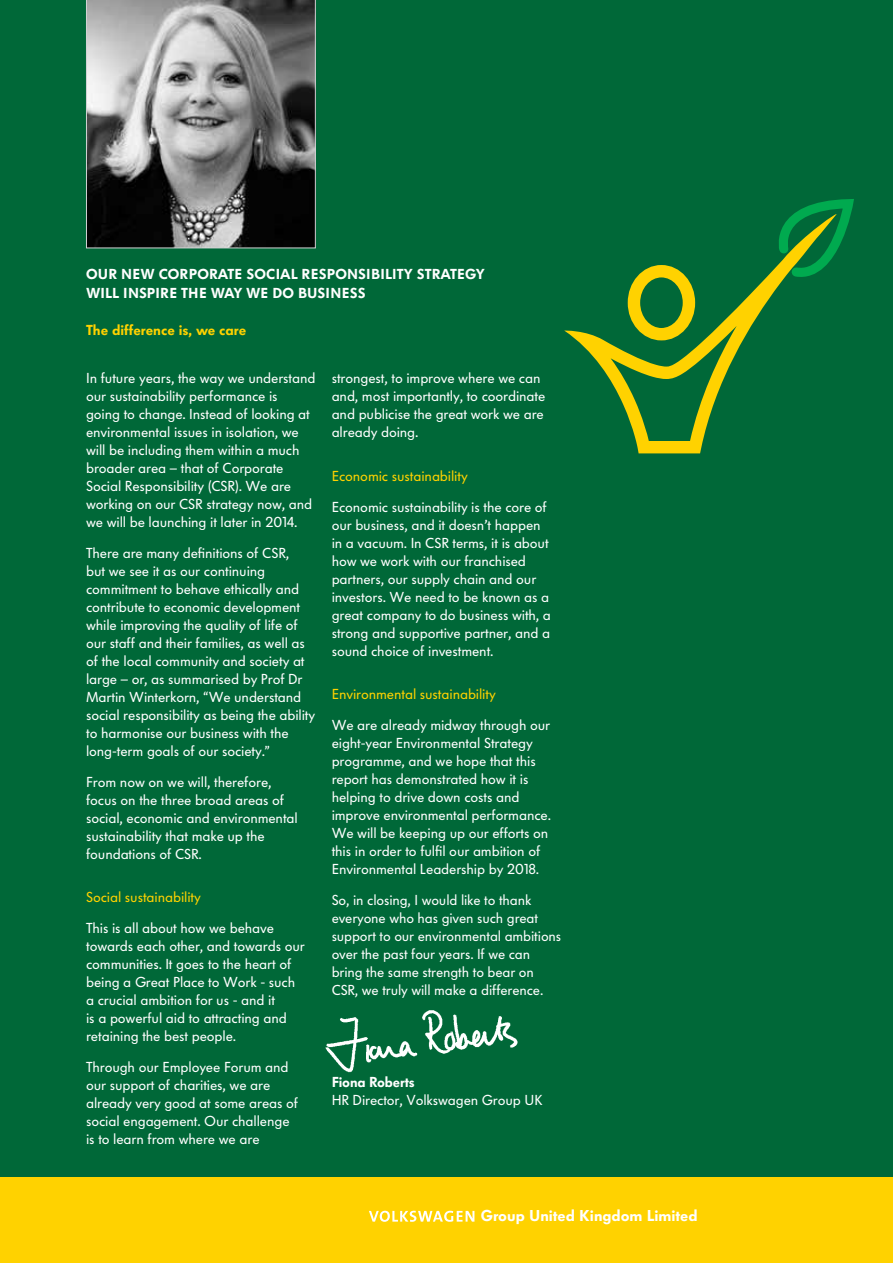
<style>
.page{position:relative;width:893px;height:1263px;background:#006838}
.page>*{position:absolute;margin:0;border:0;box-sizing:border-box;transform-origin:0 0}
.t1{font:900 15.45px "VW Headline";color:#fff}
.t2{font:14.25px/18px "VW Headline";letter-spacing:-.01em;color:#fff}
.t3{font:900 14.25px "VW Headline";letter-spacing:-.01em;color:#fff}
.t4{font:14.25px "VW Headline";letter-spacing:-.01em;color:#ffd200}
.t5{font:900 14.25px "VW Headline";color:#ffd200}
</style>
<div class="page">
<div style="left:0;top:1178px;width:893px;height:85px;background:#ffd200"></div>
<svg style="left:369px;top:1211px;width:105px;height:11px"></svg>
<svg style="left:564px;top:265px;width:219px;height:188px"></svg>
<svg style="left:773px;top:204px;width:80px;height:76px"></svg>
<div style="left:628px;top:265px;width:67px;height:75px;border:12px solid #ffd200;border-radius:50%"></div>
<img style="left:325px;top:1010px;width:193px;height:63px">
<svg style="left:86px;top:0;width:230px;height:248px;background:#757575"></svg>
<p class="t3" style="left:86px;top:265px;width:47px">OUR NEW</p>
<p class="t3" style="left:159px;top:265px;width:20px">CORPORATE</p>
<p class="t3" style="left:246px;top:265px;width:18px">SOCIAL</p>
<p class="t3" style="left:302px;top:265px;width:18px">RESPONSIBILITY</p>
<p class="t3" style="left:417px;top:265px;width:10px">STRATEGY</p>
<p class="t3" style="left:86px;top:285px;width:10px">WILL</p>
<p class="t3" style="left:123px;top:285px;width:9px">INSPIRE</p>
<p class="t3" style="left:181px;top:285px;width:10px">THE</p>
<p class="t3" style="left:211px;top:285px;width:12px">WAY</p>
<p class="t3" style="left:246px;top:285px;width:62px">WE DO BUSINESS</p>
<p class="t5" style="left:86px;top:321px;width:162px">THE DIFFERENCE IS, WE CARE</p>
<p class="t2" style="left:86px;top:370px;width:231px">In future years, the way we understand our sustainability performance is<br>going to change. Instead of looking at environmental issues in isolation, we will be including them within a much broader area – that of Corporate Social Responsibility (CSR). We are working on our CSR strategy now, and we will be launching it later in 2014.</p>
<p class="t2" style="left:86px;top:544px;width:231px">There are many definitions of CSR,<br>but we see it as our continuing commitment to behave ethically and contribute to economic development while improving the quality of life of our staff and their families, as well as of the local community and society at large – or, as summarised by Prof Dr Martin Winterkorn, “We understand social responsibility as being the ability to harmonise our business with the long-term goals of our society.”</p>
<p class="t2" style="left:86px;top:773px;width:213px">From now on we will, therefore, focus on the three broad areas of social, economic and environmental sustainability that make up the foundations of CSR.</p>
<p class="t4" style="left:86px;top:889px;width:116px">Social sustainability</p>
<p class="t2" style="left:86px;top:919px;width:220px">This is all about how we behave towards each other, and towards our communities. It goes to the heart of being a Great Place to Work - such a crucial ambition for us - and it<br>is a powerful aid to attracting and retaining the best people.</p>
<p class="t2" style="left:86px;top:1058px;width:214px">Through our Employee Forum and our support of charities, we are already very good at some areas of social engagement. Our challenge is to learn from where we are</p>
<p class="t2" style="left:332px;top:370px;width:215px">strongest, to improve where we can and, most importantly, to coordinate and publicise the great work we are already doing.</p>
<p class="t4" style="left:332px;top:468px;width:138px">Economic sustainability</p>
<p class="t2" style="left:332px;top:498px;width:221px">Economic sustainability is the core of our business, and it doesn’t happen in a vacuum. In CSR terms, it is about how we work with our franchised partners, our supply chain and our investors. We need to be known as a great company to do business with, a strong and supportive partner, and a sound choice of investment.</p>
<p class="t4" style="left:332px;top:686px;width:166px">Environmental sustainability</p>
<p class="t2" style="left:332px;top:716px;width:221px">We are already midway through our eight-year E nvironmental Strategy programme, and we hope that this report has demonstrated how it is helping to drive down costs and improve environmental performance.<br>We will be keeping up our efforts on this in order to fulfil our ambition of Environmental Leadership by 2018.</p>
<p class="t2" style="left:332px;top:891px;width:231px">So, in closing, I would like to thank everyone who has given such great support to our environmental ambitions over the past four years. If we can bring the same strength to bear on CSR, we truly will make a difference.</p>
<p class="t3" style="left:332px;top:1074px;width:85px">FIONA ROBERTS</p>
<p class="t2" style="left:332px;top:1091px;width:213px">HR Director, Volkswagen Group UK</p>
<p class="t1" style="left:481px;top:1207px;width:218px">GROUP UNITED KINGDOM LIMITED</p>
</div>
